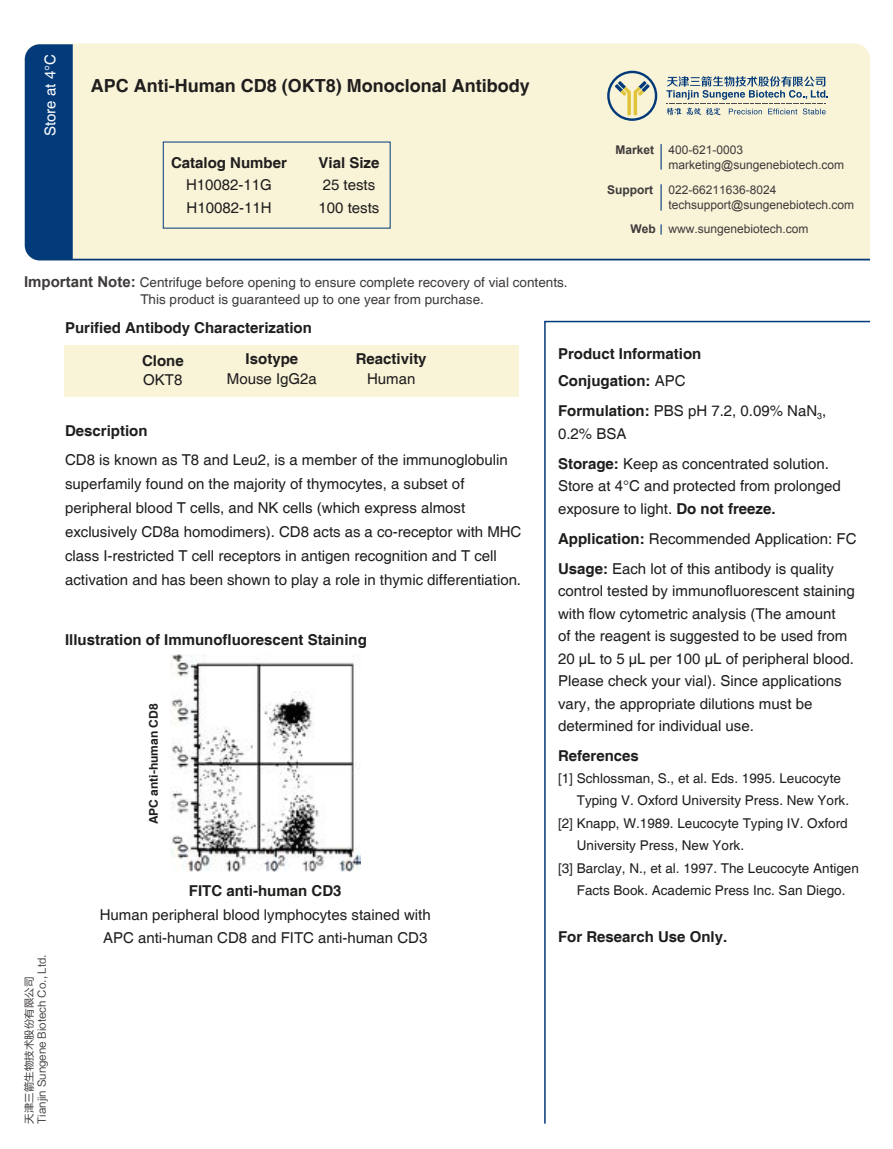
<style>
.page{position:relative;width:893px;height:1149px;background:#fff}
.page>*{position:absolute;margin:0;border:0;box-sizing:border-box;transform-origin:0 0}
.t1{font:700 18px "Helvetica";color:#1f1e1d}
.t2{font:15px/22.5px "Helvetica";color:#1f1e1d}
.t3{font:700 15px/32.5px "Helvetica";color:#1f1e1d}
.t4{font:15px "Helvetica";color:#fff}
.t5{font:13.5px "Helvetica";color:#1f1e1d}
.t6{font:13.5px/16.2px "Helvetica";color:#3d3a39}
.t7{font:12px/14.9px "Arial";color:#3d3a39}
.t8{font:700 12px "Helvetica";color:#1f1e1d}
.t9{font:700 12px "Arial";color:#3d3a39}
.t10{font:10.5px/12.6px "FZLTHK GBK1 0";color:#3d3a39}
.s1{font-family:"Arial";font-weight:700;font-size:15px}
.s2{font-weight:700}
.s3{font-weight:400}
</style>
<div class="page">
<div style="left:65px;top:344px;width:454px;height:52px;background:#f9f3d8"></div>
<svg style="left:544px;top:320px;width:327px;height:804px"></svg>
<svg style="left:25px;top:44px;width:845px;height:216px;background:#e5e4d0"></svg>
<img style="left:170px;top:654px;width:190px;height:217px">
<p class="t4" style="left:42px;top:136px;width:83px;rotate:-90deg">Store at 4°C</p>
<p class="t1" style="left:91px;top:74px;width:441px">APC Anti-Human CD8 (OKT8) Monoclonal Antibody</p>
<p class="t3" style="left:171px;top:147px;width:117px">Catalog Number</p>
<p class="t2" style="left:186px;top:174px;width:87px">H10082-11G<br>H10082-11H</p>
<p class="t3" style="left:319px;top:147px;width:62px">Vial Size</p>
<p class="t2" style="left:319px;top:174px;width:62px">25 tests<br>100 tests</p>
<p class="t6" style="left:140px;top:275px;width:429px;text-indent:-116px"><span class="s1">Important Note:</span> Centrifuge before opening to ensure complete recovery of vial contents.<br>This product is guaranteed up to one year from purchase.</p>
<p class="t7" style="left:668px;top:142px;width:177px;text-indent:-53px"><span class="s2">Market</span> 400-621-0003 marketing@sungenebiotech.com</p>
<p class="t9" style="left:607px;top:182px;width:47px">Support</p>
<p class="t7" style="left:668px;top:182px;width:187px">022-66211636-8024 techsupport@sungenebiotech.com</p>
<p class="t7" style="left:630px;top:222px;width:180px"><span class="s2">Web</span> www.sungenebiotech.com</p>
<p class="t3" style="left:142px;top:312px;width:171px;text-indent:-77px">Purified Antibody Characterization<br>Clone</p>
<p class="t2" style="left:143px;top:369px;width:41px">OKT8</p>
<p class="t3" style="left:246px;top:343px;width:54px">Isotype</p>
<p class="t2" style="left:227px;top:367px;width:92px">Mouse IgG2a</p>
<p class="t3" style="left:65px;top:415px;width:84px">Description</p>
<p class="t3" style="left:356px;top:343px;width:72px">Reactivity</p>
<p class="t2" style="left:367px;top:367px;width:50px">Human</p>
<p class="t2" style="left:65px;top:448px;width:458px;line-height:24px">CD8 is known as T8 and Leu2, is a member of the immunoglobulin superfamily found on the majority of thymocytes, a subset of peripheral blood T cells, and NK cells (which express almost exclusively CD8a homodimers). CD8 acts as a co-receptor with MHC class I-restricted T cell receptors in antigen recognition and T cell activation and has been shown to play a role in thymic differentiation.</p>
<p class="t3" style="left:65px;top:624px;width:303px">Illustration of Immunofluorescent Staining</p>
<p class="t8" style="left:146px;top:824px;width:122px;rotate:-90deg">APC anti-human CD8</p>
<p class="t10" style="left:23px;top:1123px;width:171px;rotate:-90deg">天津三箭生物技术股份有限公司<br>Tianjin Sungene Biotech Co., Ltd.</p>
<p class="t3" style="left:189px;top:874px;width:154px">FITC anti-human CD3</p>
<p class="t2" style="left:100px;top:903px;width:332px">Human peripheral blood lymphocytes stained with<br>APC anti-human CD8 and FITC anti-human CD3</p>
<p class="t3" style="left:558px;top:338px;width:145px">Product Information</p>
<p class="t3" style="left:558px;top:366px;width:270px;line-height:30px">Conjugation: <span class="s3">APC<br></span>Formulation: <span class="s3">PBS pH 7.2, 0.09% NaN</span><sub>3</sub><span class="s3">,</span></p>
<p class="t2" style="left:558px;top:419px;width:272px;line-height:30px">0.2% BSA<br><span class="s2">Storage:</span> Keep as concentrated solution.</p>
<p class="t2" style="left:558px;top:475px;width:284px">Store at 4°C and protected from prolonged exposure to light. <span class="s2">Do not freeze.</span></p>
<p class="t2" style="left:558px;top:524px;width:300px;line-height:30px"><span class="s2">Application:</span> Recommended Application: FC<br><span class="s2">Usage:</span> Each lot of this antibody is quality</p>
<p class="t2" style="left:558px;top:580px;width:298px">control tested by immunofluorescent staining with flow cytometric analysis (The amount<br>of the reagent is suggested to be used from 20 µL to 5 µL per 100 µL of peripheral blood.<br>Please check your vial). Since applications vary, the appropriate dilutions must be determined for individual use.</p>
<p class="t3" style="left:558px;top:740px;width:82px">References</p>
<p class="t5" style="left:558px;top:769px;width:284px">[1] Schlossman, S., et al. Eds. 1995. Leucocyte</p>
<p class="t5" style="left:577px;top:792px;width:274px">Typing V. Oxford University Press. New York.</p>
<p class="t5" style="left:558px;top:814px;width:291px">[2] Knapp, W.1989. Leucocyte Typing IV. Oxford</p>
<p class="t5" style="left:577px;top:837px;width:169px">University Press, New York.</p>
<p class="t5" style="left:558px;top:859px;width:302px">[3] Barclay, N., et al. 1997. The Leucocyte Antigen</p>
<p class="t5" style="left:577px;top:882px;width:270px">Facts Book. Academic Press Inc. San Diego.</p>
<p class="t3" style="left:558px;top:920px;width:171px">For Research Use Only.</p>
</div>
